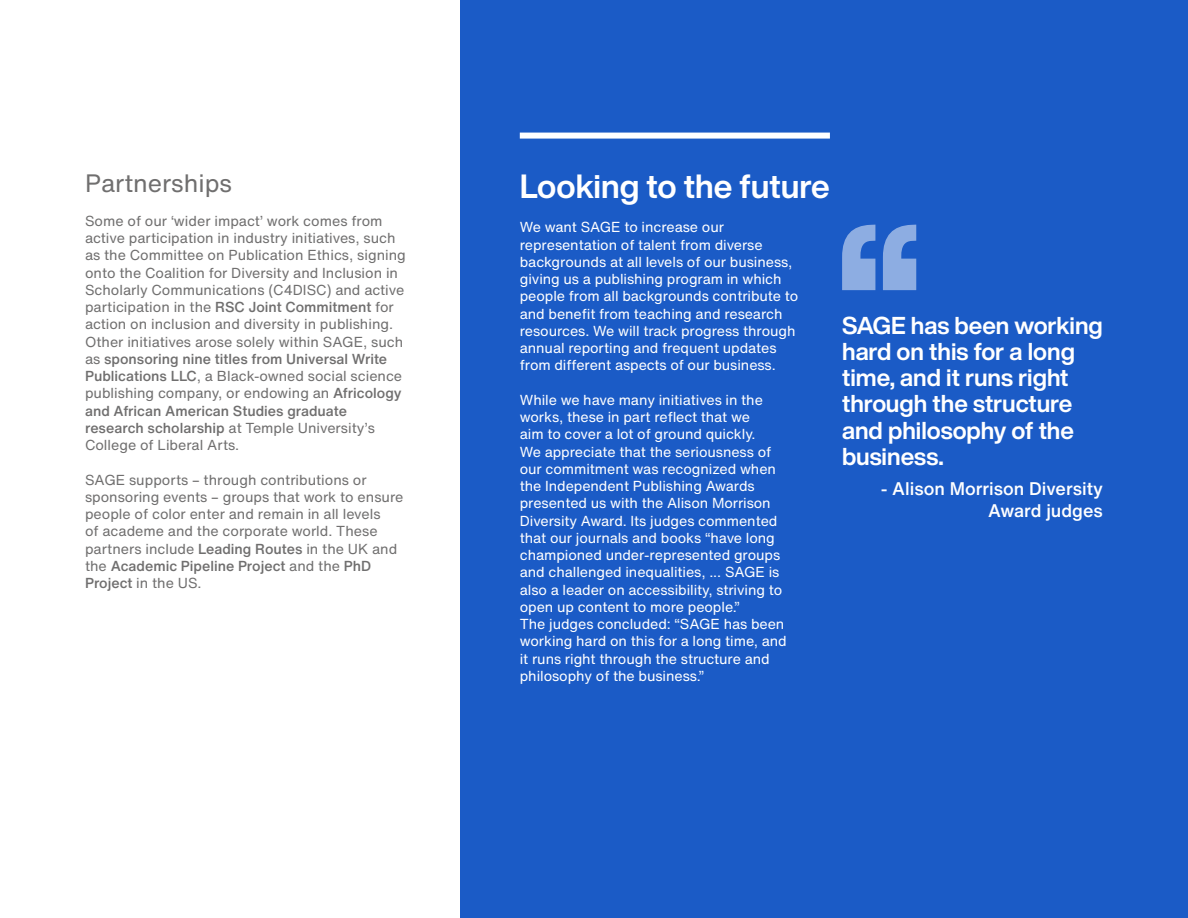
<style>
.page{position:relative;width:1188px;height:918px;background:#fff}
.page>*{position:absolute;margin:0;border:0;box-sizing:border-box;transform-origin:0 0}
.t1{font:700 33px "Helvetica Now Display";color:#fff}
.t2{font:24.75px "Helvetica Now Text";color:#706f6f}
.t3{font:700 24px/26.2px "Helvetica Now Display";color:#fff}
.t4{font:500 18px/21.6px "Helvetica Now Text";color:#fff;text-align:right}
.t5{font:14.25px/17.2px "Helvetica Now Text";letter-spacing:-.005em;color:#fff}
.t6{font:14.25px/17.2px "Helvetica Now Text";color:#706f6f}
.s1{font-weight:500}
</style>
<div class="page">
<div style="left:460px;top:0;width:728px;height:918px;background:#1b5bc6"></div>
<div style="left:520px;top:133px;width:310px;height:6px;background:#fff"></div>
<svg style="left:842px;top:225px;width:74px;height:65px"></svg>
<p class="t2" style="left:85px;top:166px;width:149px">Partnerships</p>
<p class="t6" style="left:85px;top:212px;width:322px">Some of our ‘wider impact’ work comes from active participation in industry initiatives, such as the Committee on Publication Ethics, signing onto the Coalition for Diversity and Inclusion in Scholarly Communications (C4DISC) and active participation in the <span class="s1">RSC Joint Commitment</span> for action on inclusion and diversity in publishing.<br>Other initiatives arose solely within SAGE, such as <span class="s1">sponsoring nine titles from Universal Write Publications LLC</span>, a Black-owned social science publishing company, or endowing an <span class="s1">Africology and African American Studies graduate research scholarship</span> at Temple University’s College of Liberal Arts.</p>
<p class="t6" style="left:85px;top:471px;width:320px">SAGE supports – through contributions or sponsoring events – groups that work to ensure people of color enter and remain in all levels<br>of academe and the corporate world. These partners include <span class="s1">Leading Routes</span> in the UK and the <span class="s1">Academic Pipeline Project</span> and the <span class="s1">PhD Project</span> in the US.</p>
<p class="t1" style="left:520px;top:164px;width:312px">Looking to the future</p>
<p class="t5" style="left:520px;top:219px;width:280px">We want SAGE to increase our representation of talent from diverse backgrounds at all levels of our business, giving us a publishing program in which people from all backgrounds contribute to and benefit from teaching and research resources. We will track progress through annual reporting and frequent updates from different aspects of our business.</p>
<p class="t5" style="left:520px;top:391px;width:264px">While we have many initiatives in the works, these in part reflect that we<br>aim to cover a lot of ground quickly.<br>We appreciate that the seriousness of our commitment was recognized when the Independent Publishing Awards presented us with the Alison Morrison Diversity Award. Its judges commented that our journals and books “have long championed under-represented groups and challenged inequalities, ... SAGE is also a leader on accessibility, striving to open up content to more people.”</p>
<p class="t5" style="left:520px;top:615px;width:269px">The judges concluded: “SAGE has been working hard on this for a long time, and it runs right through the structure and philosophy of the business.”</p>
<p class="t3" style="left:842px;top:312px;width:262px">SAGE has been working hard on this for a long time, and it runs right through the structure and philosophy of the business.</p>
<p class="t4" style="left:881px;top:478px;width:224px">- Alison Morrison Diversity<br>Award judges</p>
</div>
